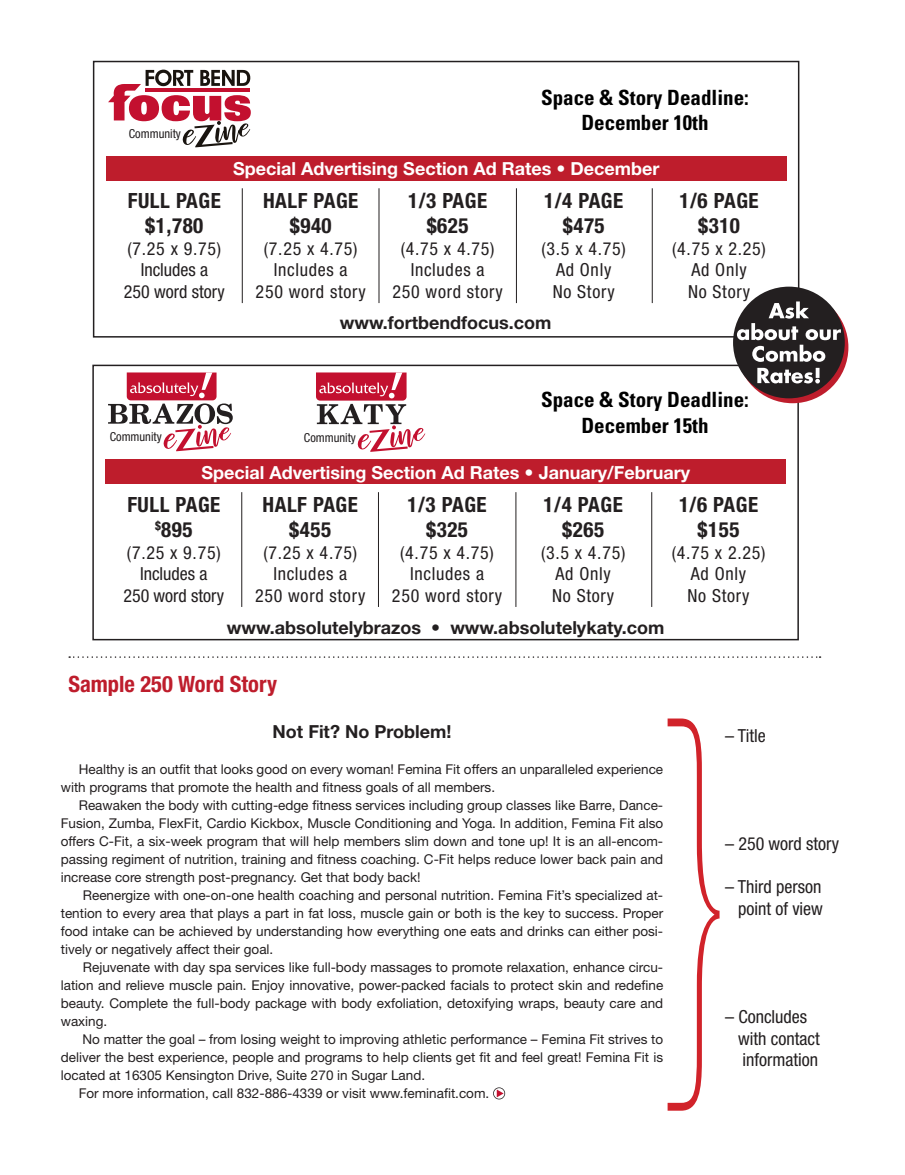
<style>
.page{position:relative;width:905px;height:1175px;background:#fff}
.page>*{position:absolute;margin:0;border:0;box-sizing:border-box;transform-origin:0 0}
.t1{font:700 condensed 22.5px "Helvetica Neue";color:#be1d2c}
.t2{font:700 condensed 21px "Helvetica Neue";letter-spacing:.025em;color:#231f20}
.t3{font:700 condensed 21px "Univers";color:#000}
.t4{font:condensed 18px "Helvetica Neue";letter-spacing:.04em;color:#231f20}
.t5{font:condensed 18px "Helvetica Neue";color:#231f20}
.t6{font:700 18px "Helvetica Neue";color:#fff}
.t7{font:700 18px "Helvetica Neue";color:#231f20}
.t8{font:13.5px/18px "Helvetica Neue";color:#231f20;text-align:justify}
.t9{font:condensed 12.45px "Helvetica Neue";color:#231f20}
</style>
<div class="page">
<div style="left:93px;top:61px;width:706px;height:276px;border:2px solid #231f20"></div>
<div style="left:106px;top:156px;width:680px;height:24px;background:#be1d2c"></div>
<hr style="left:242px;top:188px;width:1px;height:115px;background:#231f20">
<hr style="left:378px;top:188px;width:1px;height:115px;background:#231f20">
<hr style="left:516px;top:188px;width:1px;height:115px;background:#231f20">
<hr style="left:652px;top:188px;width:1px;height:115px;background:#231f20">
<div style="left:92px;top:364px;width:706px;height:276px;border:2px solid #231f20"></div>
<div style="left:105px;top:459px;width:681px;height:25px;background:#be1d2c"></div>
<hr style="left:241px;top:492px;width:1px;height:115px;background:#231f20">
<hr style="left:378px;top:492px;width:1px;height:115px;background:#231f20">
<hr style="left:515px;top:492px;width:1px;height:115px;background:#231f20">
<hr style="left:651px;top:492px;width:1px;height:115px;background:#231f20">
<svg style="left:736px;top:291px;width:112px;height:112px"></svg>
<div style="left:733px;top:287px;width:111px;height:111px;background:#231f20;border-radius:50%"></div>
<svg style="left:757px;top:368px;width:63px;height:15px"></svg>
<svg style="left:737px;top:301px;width:103px;height:61px"></svg>
<svg style="left:667px;top:718px;width:52px;height:392px"></svg>
<svg style="left:493px;top:1087px;width:12px;height:12px"></svg>
<svg style="left:69px;top:656px;width:751px;height:2px"></svg>
<svg style="left:108px;top:70px;width:143px;height:77px"></svg>
<svg style="left:108px;top:372px;width:125px;height:79px"></svg>
<svg style="left:316px;top:372px;width:109px;height:80px"></svg>
<p class="t9" style="left:129px;top:126px;width:54px">Community</p>
<p class="t2" style="left:128px;top:188px;width:94px">FULL PAGE</p>
<p class="t2" style="left:145px;top:213px;width:60px">$1,780</p>
<p class="t4" style="left:127px;top:238px;width:95px">(7.25 x 9.75)</p>
<p class="t5" style="left:141px;top:260px;width:69px">Includes a</p>
<p class="t5" style="left:124px;top:281px;width:102px">250 word story</p>
<p class="t3" style="left:541px;top:84px;width:209px">Space &amp; Story Deadline:</p>
<p class="t3" style="left:581px;top:110px;width:129px">December 10th</p>
<p class="t6" style="left:233px;top:157px;width:427px">Special Advertising Section Ad Rates • December</p>
<p class="t2" style="left:263px;top:188px;width:97px">HALF PAGE</p>
<p class="t2" style="left:290px;top:213px;width:43px">$940</p>
<p class="t4" style="left:264px;top:238px;width:95px">(7.25 x 4.75)</p>
<p class="t4" style="left:274px;top:260px;width:75px">Includes a</p>
<p class="t4" style="left:256px;top:281px;width:112px">250 word story</p>
<p class="t2" style="left:408px;top:188px;width:81px">1/3 PAGE</p>
<p class="t2" style="left:426px;top:213px;width:43px">$625</p>
<p class="t4" style="left:401px;top:238px;width:95px">(4.75 x 4.75)</p>
<p class="t4" style="left:410px;top:260px;width:75px">Includes a</p>
<p class="t4" style="left:392px;top:281px;width:112px">250 word story</p>
<p class="t2" style="left:544px;top:188px;width:81px">1/4 PAGE</p>
<p class="t2" style="left:562px;top:213px;width:43px">$475</p>
<p class="t4" style="left:541px;top:238px;width:86px">(3.5 x 4.75)</p>
<p class="t4" style="left:556px;top:260px;width:57px">Ad Only</p>
<p class="t4" style="left:552px;top:281px;width:63px">No Story</p>
<p class="t7" style="left:340px;top:311px;width:213px">www.fortbendfocus.com</p>
<p class="t2" style="left:679px;top:188px;width:81px">1/6 PAGE</p>
<p class="t2" style="left:698px;top:213px;width:43px">$310</p>
<p class="t4" style="left:672px;top:238px;width:95px">(4.75 x 2.25)</p>
<p class="t4" style="left:691px;top:260px;width:57px">Ad Only</p>
<p class="t4" style="left:688px;top:281px;width:63px">No Story</p>
<p class="t9" style="left:110px;top:430px;width:54px">Community</p>
<p class="t9" style="left:304px;top:430px;width:54px">Community</p>
<p class="t3" style="left:541px;top:387px;width:209px">Space &amp; Story Deadline:</p>
<p class="t3" style="left:581px;top:412px;width:129px">December 15th</p>
<p class="t6" style="left:201px;top:461px;width:490px">Special Advertising Section Ad Rates • January/February</p>
<p class="t2" style="left:127px;top:492px;width:94px">FULL PAGE</p>
<p class="t2" style="left:155px;top:517px;width:39px"><sup>$</sup>895</p>
<p class="t4" style="left:127px;top:542px;width:95px">(7.25 x 9.75)</p>
<p class="t5" style="left:140px;top:563px;width:69px">Includes a</p>
<p class="t5" style="left:123px;top:585px;width:102px">250 word story</p>
<p class="t2" style="left:262px;top:492px;width:97px">HALF PAGE</p>
<p class="t2" style="left:289px;top:517px;width:43px">$455</p>
<p class="t4" style="left:263px;top:542px;width:95px">(7.25 x 4.75)</p>
<p class="t4" style="left:273px;top:563px;width:75px">Includes a</p>
<p class="t4" style="left:255px;top:585px;width:112px">250 word story</p>
<p class="t2" style="left:407px;top:492px;width:81px">1/3 PAGE</p>
<p class="t2" style="left:426px;top:517px;width:43px">$325</p>
<p class="t4" style="left:400px;top:542px;width:95px">(4.75 x 4.75)</p>
<p class="t4" style="left:410px;top:563px;width:75px">Includes a</p>
<p class="t4" style="left:392px;top:585px;width:112px">250 word story</p>
<p class="t2" style="left:543px;top:492px;width:81px">1/4 PAGE</p>
<p class="t2" style="left:562px;top:517px;width:43px">$265</p>
<p class="t4" style="left:541px;top:542px;width:86px">(3.5 x 4.75)</p>
<p class="t4" style="left:555px;top:563px;width:57px">Ad Only</p>
<p class="t4" style="left:552px;top:585px;width:63px">No Story</p>
<p class="t2" style="left:679px;top:492px;width:81px">1/6 PAGE</p>
<p class="t2" style="left:697px;top:517px;width:43px">$155</p>
<p class="t4" style="left:671px;top:542px;width:95px">(4.75 x 2.25)</p>
<p class="t4" style="left:691px;top:563px;width:57px">Ad Only</p>
<p class="t4" style="left:687px;top:585px;width:63px">No Story</p>
<p class="t7" style="left:227px;top:616px;width:439px">www.absolutelybrazos • www.absolutelykaty.com</p>
<p class="t1" style="left:68px;top:670px;width:210px">Sample 250 Word Story</p>
<p class="t7" style="left:272px;top:720px;width:180px">Not Fit? No Problem!</p>
<p class="t8" style="left:61px;top:760px;width:604px;text-indent:18px">Healthy is an outfit that looks good on every woman! Femina Fit offers an unparalleled experience with programs that promote the health and fitness goals of all members.</p>
<p class="t8" style="left:61px;top:796px;width:604px;text-indent:18px">Reawaken the body with cutting-edge fitness services including group classes like Barre, Dance-Fusion, Zumba, FlexFit, Cardio Kickbox, Muscle Conditioning and Yoga. In addition, Femina Fit also offers C-Fit, a six-week program that will help members slim down and tone up! It is an all-encom&shy;passing regiment of nutrition, training and fitness coaching. C-Fit helps reduce lower back pain and increase core strength post-pregnancy. Get that body back!</p>
<p class="t8" style="left:61px;top:886px;width:604px;text-indent:22px">Reenergize with one-on-one health coaching and personal nutrition. Femina Fit’s specialized at&shy;tention to every area that plays a part in fat loss, muscle gain or both is the key to success. Proper food intake can be achieved by understanding how everything one eats and drinks can either posi&shy;tively or negatively affect their goal.</p>
<p class="t8" style="left:61px;top:958px;width:604px;text-indent:22px">Rejuvenate with day spa services like full-body massages to promote relaxation, enhance circu&shy;lation and relieve muscle pain. Enjoy innovative, power-packed facials to protect skin and redefine beauty. Complete the full-body package with body exfoliation, detoxifying wraps, beauty care and waxing.</p>
<p class="t8" style="left:61px;top:1030px;width:604px;text-indent:22px">No matter the goal – from losing weight to improving athletic performance – Femina Fit strives to deliver the best experience, people and programs to help clients get fit and feel great! Femina Fit is located at 16305 Kensington Drive, Suite 270 in Sugar Land.</p>
<p class="t8" style="left:79px;top:1084px;width:412px">For more information, call 832-886-4339 or visit www.feminafit.com.</p>
<p class="t4" style="left:725px;top:725px;width:42px">– Title</p>
<p class="t5" style="left:725px;top:833px;width:116px">– 250 word story</p>
<p class="t5" style="left:725px;top:876px;width:98px">– Third person</p>
<p class="t5" style="left:738px;top:898px;width:86px">point of view</p>
<p class="t5" style="left:725px;top:1006px;width:83px">– Concludes</p>
<p class="t5" style="left:738px;top:1027px;width:83px">with contact</p>
<p class="t5" style="left:742px;top:1049px;width:77px">information</p>
</div>
